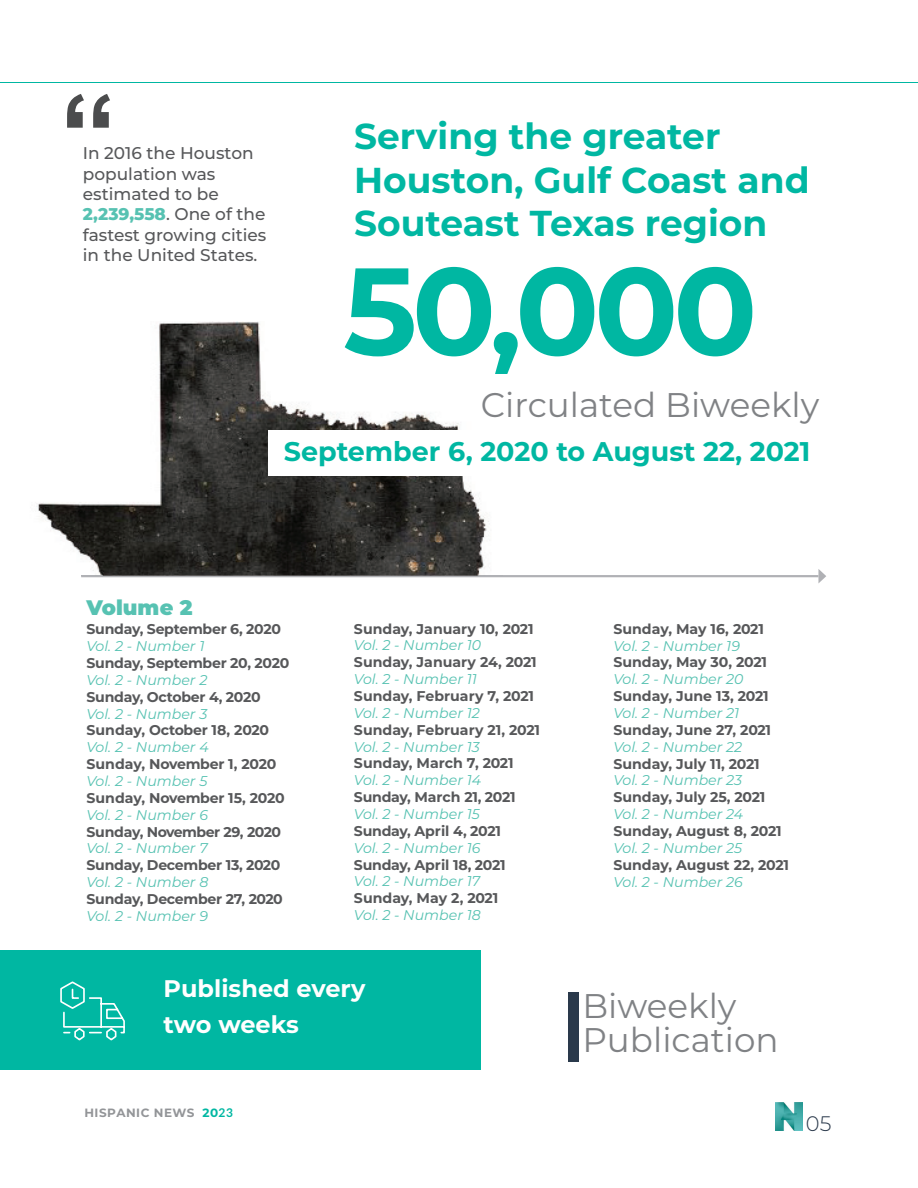
<style>
.page{position:relative;width:918px;height:1188px;background:#fff}
.page>*{position:absolute;margin:0;border:0;box-sizing:border-box;transform-origin:0 0}
.t1{font:700 123.6px "Montserrat";color:#00b7a2}
.t2{font:700 36px/43.2px "Montserrat";color:#00b7a2}
.t3{font:34.2px/34.3px "Montserrat";color:#808285}
.t4{font:700 27px "Montserrat";color:#00b7a2}
.t5{font:700 24px/36px "Montserrat";color:#fff}
.t6{font:900 21px "Montserrat";color:#57c2b2}
.t7{font:300 21px "Montserrat";color:#2a394b}
.t8{font:500 16.95px/20.4px "Montserrat";color:#57585a}
.t9{font:italic 14.1px "Montserrat";color:#57c2b2}
.t10{font:700 14.1px "Montserrat";color:#57585a}
.t11{font:700 14.1px "Montserrat";letter-spacing:-.02em;color:#57585a}
.t12{font:700 14.1px "Montserrat";letter-spacing:-.04em;color:#57585a}
.t13{font:700 12px "Montserrat";letter-spacing:.04em;color:#939598}
.s1{font-weight:800;color:#57c2b2}
.s2{color:#00b7a2}
.s3{font-family:"Lato";color:#00b7a2}
</style>
<div class="page">
<div style="left:0;top:950px;width:480px;height:119px;background:#00b7a2"></div>
<svg style="left:60px;top:981px;width:65px;height:60px"></svg>
<svg style="left:67px;top:94px;width:43px;height:34px"></svg>
<img style="left:36px;top:321px;width:453px;height:248px">
<svg style="left:81px;top:569px;width:745px;height:14px"></svg>
<div style="left:568px;top:993px;width:11px;height:69px;background:#2a394b"></div>
<div style="left:268px;top:430px;width:579px;height:46px;background:#fff"></div>
<hr style="left:0;top:82px;width:918px;height:1px;background:#00b7a2">
<img style="left:775px;top:1103px;width:27px;height:27px">
<p class="t8" style="left:83px;top:143px;width:185px">In 2016 the Houston population was estimated to be<br><span class="s1">2,239,558</span>. One of the fastest growing cities in the United States.</p>
<h2 class="t2" style="left:354px;top:113px;width:457px">Serving the greater<br>Houston, Gulf Coast and<br>Souteast Texas region</h2>
<h1 class="t1" style="left:343px;top:222px;width:415px">50,000</h1>
<h3 class="t3" style="left:481px;top:387px;width:340px">Circulated Biweekly</h3>
<h3 class="t4" style="left:284px;top:432px;width:528px">September 6, 2020 to August 22, 2021</h3>
<h3 class="t6" style="left:87px;top:591px;width:107px">Volume 2</h3>
<p class="t11" style="left:87px;top:619px;width:196px">Sunday, September 6, 2020</p>
<p class="t9" style="left:87px;top:636px;width:119px">Vol. 2 - Number 1</p>
<p class="t11" style="left:87px;top:653px;width:204px">Sunday, September 20, 2020</p>
<p class="t9" style="left:87px;top:670px;width:122px">Vol. 2 - Number 2</p>
<p class="t11" style="left:87px;top:687px;width:176px">Sunday, October 4, 2020</p>
<p class="t9" style="left:87px;top:704px;width:122px">Vol. 2 - Number 3</p>
<p class="t11" style="left:87px;top:720px;width:184px">Sunday, October 18, 2020</p>
<p class="t9" style="left:87px;top:738px;width:124px">Vol. 2 - Number 4</p>
<p class="t11" style="left:87px;top:754px;width:191px">Sunday, November 1, 2020</p>
<p class="t9" style="left:87px;top:771px;width:122px">Vol. 2 - Number 5</p>
<p class="t11" style="left:87px;top:788px;width:200px">Sunday, November 15, 2020</p>
<p class="t9" style="left:87px;top:805px;width:123px">Vol. 2 - Number 6</p>
<p class="t12" style="left:87px;top:821px;width:196px">Sunday, November 29, 2020</p>
<p class="t9" style="left:87px;top:839px;width:123px">Vol. 2 - Number 7</p>
<p class="t11" style="left:87px;top:855px;width:195px">Sunday, December 13, 2020</p>
<p class="t9" style="left:87px;top:872px;width:123px">Vol. 2 - Number 8</p>
<p class="t11" style="left:87px;top:889px;width:198px">Sunday, December 27, 2020</p>
<p class="t9" style="left:87px;top:906px;width:123px">Vol. 2 - Number 9</p>
<p class="t10" style="left:354px;top:618px;width:181px">Sunday, January 10, 2021</p>
<p class="t9" style="left:354px;top:636px;width:129px">Vol. 2 - Number 10</p>
<p class="t10" style="left:354px;top:652px;width:184px">Sunday, January 24, 2021</p>
<p class="t9" style="left:354px;top:669px;width:125px">Vol. 2 - Number 11</p>
<p class="t10" style="left:354px;top:686px;width:182px">Sunday, February 7, 2021</p>
<p class="t9" style="left:354px;top:703px;width:127px">Vol. 2 - Number 12</p>
<p class="t10" style="left:354px;top:720px;width:187px">Sunday, February 21, 2021</p>
<p class="t9" style="left:354px;top:737px;width:127px">Vol. 2 - Number 13</p>
<p class="t10" style="left:354px;top:753px;width:161px">Sunday, March 7, 2021</p>
<p class="t9" style="left:354px;top:771px;width:129px">Vol. 2 - Number 14</p>
<p class="t11" style="left:354px;top:787px;width:163px">Sunday, March 21, 2021</p>
<p class="t9" style="left:354px;top:804px;width:127px">Vol. 2 - Number 15</p>
<p class="t11" style="left:354px;top:821px;width:149px">Sunday, April 4, 2021</p>
<p class="t9" style="left:354px;top:838px;width:128px">Vol. 2 - Number 16</p>
<p class="t11" style="left:354px;top:854px;width:153px">Sunday, April 18, 2021</p>
<p class="t9" style="left:354px;top:872px;width:128px">Vol. 2 - Number 17</p>
<p class="t11" style="left:354px;top:888px;width:146px">Sunday, May 2, 2021</p>
<p class="t9" style="left:354px;top:905px;width:128px">Vol. 2 - Number 18</p>
<h3 class="t5" style="left:164px;top:969px;width:204px">Published every two weeks</h3>
<p class="t13" style="left:84px;top:1104px;width:150px">HISPANIC NEWS <span class="s2">20</span><span class="s3">23</span></p>
<p class="t10" style="left:613px;top:619px;width:152px">Sunday, May 16, 2021</p>
<p class="t9" style="left:613px;top:636px;width:128px">Vol. 2 - Number 19</p>
<p class="t10" style="left:613px;top:652px;width:155px">Sunday, May 30, 2021</p>
<p class="t9" style="left:613px;top:670px;width:132px">Vol. 2 - Number 20</p>
<p class="t10" style="left:613px;top:686px;width:157px">Sunday, June 13, 2021</p>
<p class="t9" style="left:613px;top:703px;width:127px">Vol. 2 - Number 21</p>
<p class="t10" style="left:613px;top:720px;width:159px">Sunday, June 27, 2021</p>
<p class="t9" style="left:613px;top:737px;width:130px">Vol. 2 - Number 22</p>
<p class="t10" style="left:613px;top:753px;width:148px">Sunday, July 11, 2021</p>
<p class="t9" style="left:613px;top:771px;width:130px">Vol. 2 - Number 23</p>
<p class="t10" style="left:613px;top:787px;width:154px">Sunday, July 25, 2021</p>
<p class="t9" style="left:613px;top:804px;width:131px">Vol. 2 - Number 24</p>
<p class="t10" style="left:613px;top:821px;width:170px">Sunday, August 8, 2021</p>
<p class="t9" style="left:613px;top:838px;width:130px">Vol. 2 - Number 25</p>
<p class="t10" style="left:613px;top:855px;width:177px">Sunday, August 22, 2021</p>
<p class="t9" style="left:613px;top:872px;width:131px">Vol. 2 - Number 26</p>
<h3 class="t3" style="left:582px;top:987px;width:198px">Biweekly<br>Publication</h3>
<h3 class="t7" style="left:806px;top:1109px;width:27px">05</h3>
</div>
